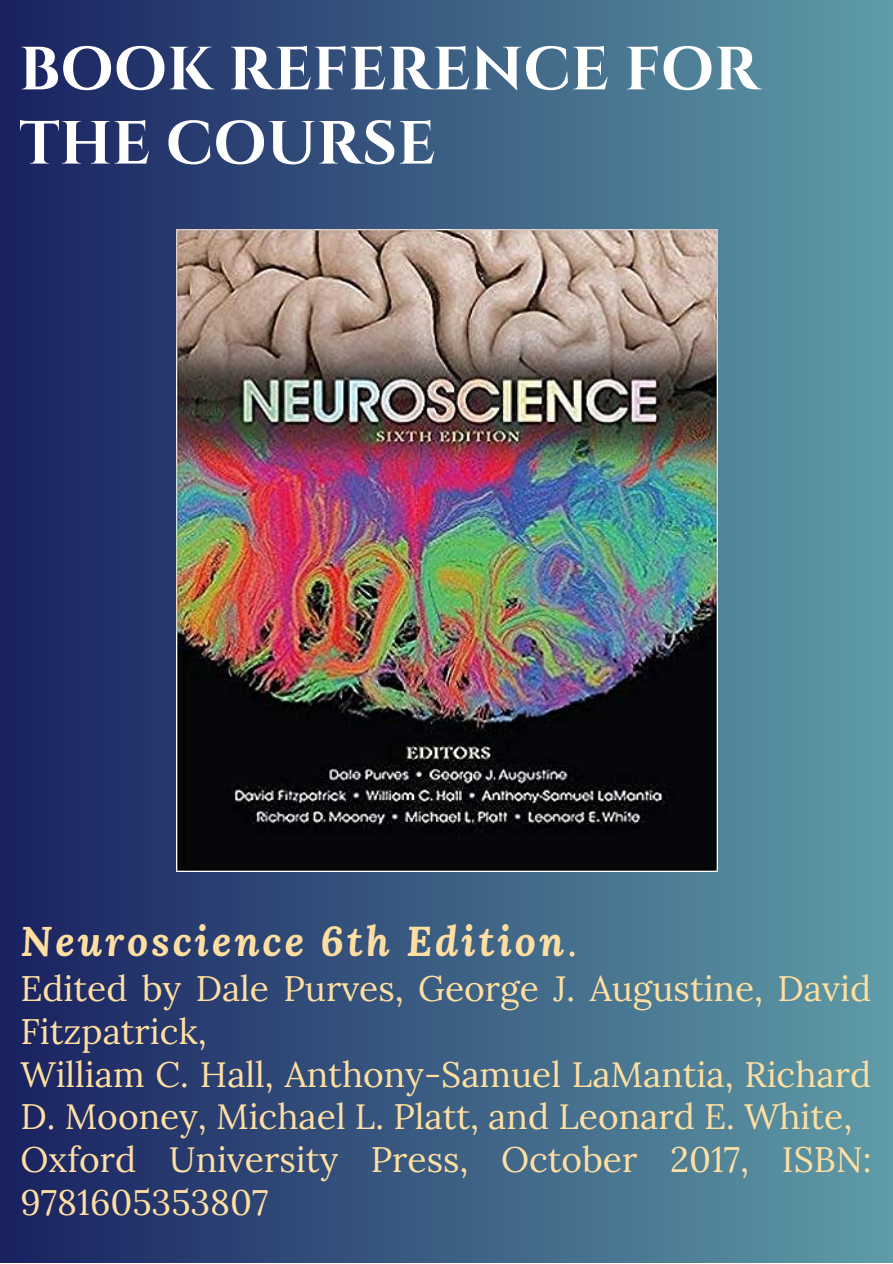
<style>
.page{position:relative;width:893px;height:1264px;background:#fff}
.page>*{position:absolute;margin:0;border:0;box-sizing:border-box;transform-origin:0 0}
.t1{font:700 60.75px/74.2px "Cinzel";color:#fff}
.t2{font:italic 700 41.4px "Lora";letter-spacing:.07em;color:#ffdfa1}
.t3{font:35.4px/42.8px "Lora";color:#ffdfa1}
.s1{font-weight:400;font-style:normal}
</style>
<div class="page">
<div style="left:0;top:0;width:892px;height:1262px;background:linear-gradient(to right,#192160,#5e9ca7)"></div>
<img style="left:176px;top:229px;width:541px;height:642px">
<p class="t1" style="left:19px;top:34px;width:741px">BOOK REFERENCE FOR<br>THE COURSE</p>
<p class="t2" style="left:21px;top:913px;width:558px">Neuroscience 6th Edition<span class="s1">.</span></p>
<p class="t3" style="left:21px;top:966px;width:852px">Edited by Dale Purves, George J. Augustine, David<br>Fitzpatrick,</p>
<p class="t3" style="left:21px;top:1052px;width:852px">William C. Hall, Anthony-Samuel LaMantia, Richard<br>D. Mooney, Michael L. Platt, and Leonard E. White,</p>
<p class="t3" style="left:21px;top:1137px;width:852px">Oxford University Press, October 2017, ISBN:<br>9781605353807</p>
</div>
